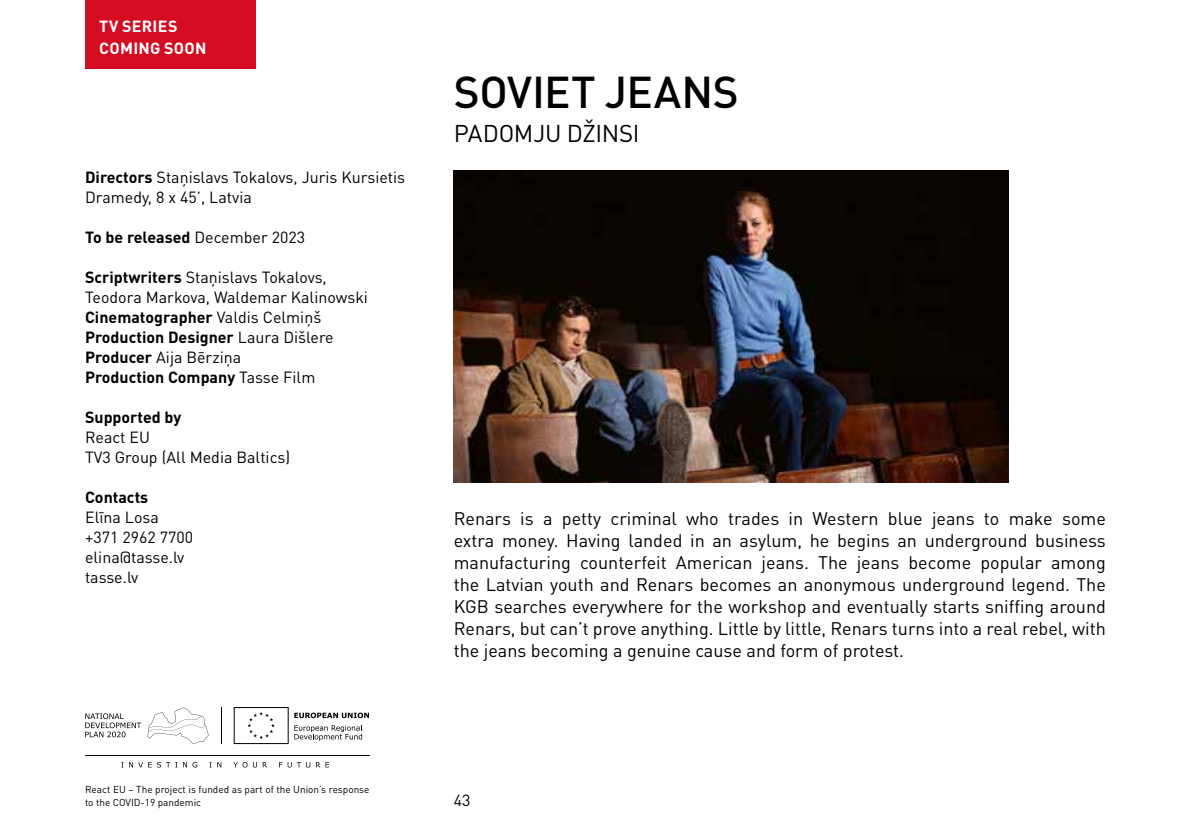
<style>
.page{position:relative;width:1191px;height:840px;background:#fff}
.page>*{position:absolute;margin:0;border:0;box-sizing:border-box;transform-origin:0 0}
.t1{font:500 44px "DIN Pro";letter-spacing:-.01em;color:#000}
.t2{font:24px "DIN Pro";letter-spacing:-.015em;color:#000}
.t3{font:18px/22px "DIN Pro";color:#000;text-align:justify}
.t4{font:16px/20px "DIN Pro";color:#000}
.t5{font:700 16px "DIN Pro";color:#000}
.t6{font:700 16px/22px "DIN Pro";letter-spacing:.015em;color:#fff}
.t7{font:10px/13px "DIN Pro";color:#000}
.s1{font-weight:700}
.s2{font-weight:400}
</style>
<div class="page">
<div style="left:85px;top:0;width:170px;height:68px;background:#d50b21"></div>
<img style="left:454px;top:170px;width:554px;height:312px">
<div style="left:234px;top:707px;width:54px;height:36px;border:1px solid #000"></div>
<svg style="left:247px;top:712px;width:28px;height:26px"></svg>
<svg style="left:294px;top:712px;width:75px;height:5px"></svg>
<svg style="left:294px;top:725px;width:68px;height:15px"></svg>
<svg style="left:129px;top:762px;width:48px;height:5px"></svg>
<svg style="left:183px;top:762px;width:14px;height:5px"></svg>
<svg style="left:210px;top:762px;width:11px;height:5px"></svg>
<svg style="left:233px;top:762px;width:14px;height:5px"></svg>
<svg style="left:253px;top:762px;width:4px;height:5px"></svg>
<svg style="left:263px;top:762px;width:4px;height:5px"></svg>
<svg style="left:288px;top:762px;width:22px;height:5px"></svg>
<svg style="left:316px;top:762px;width:13px;height:5px"></svg>
<hr style="left:221px;top:707px;width:1px;height:36px;background:#000">
<hr style="left:85px;top:755px;width:284px;height:1px;background:#000">
<svg style="left:148px;top:707px;width:61px;height:36px"></svg>
<svg style="left:85px;top:713px;width:56px;height:24px"></svg>
<p class="t6" style="left:99px;top:14px;width:109px">TV SERIES<br>COMING SOON</p>
<p class="t4" style="left:85px;top:166px;width:321px"><span class="s1">Directors</span> Staņislavs Tokalovs, Juris Kursietis<br>Dramedy, 8 x 45’, Latvia</p>
<p class="t5" style="left:85px;top:226px;width:222px">To be released <span class="s2">December 2023</span></p>
<p class="t4" style="left:85px;top:266px;width:284px"><span class="s1">Scriptwriters</span> Staņislavs Tokalovs, Teodora Markova, Waldemar Kalinowski <span class="s1">Cinematographer</span> Valdis Celmiņš <span class="s1">Production Designer</span> Laura Dišlere <span class="s1">Producer</span> Aija Bērziņa<br><span class="s1">Production Company</span> Tasse Film</p>
<p class="t5" style="left:85px;top:406px;width:98px">Supported by</p>
<p class="t4" style="left:85px;top:426px;width:207px">React EU<br>TV3 Group (All Media Baltics)</p>
<p class="t5" style="left:85px;top:486px;width:65px">Contacts</p>
<p class="t4" style="left:85px;top:506px;width:110px">Elīna Losa +371 2962 7700 elina@tasse.lv tasse.lv</p>
<p class="t7" style="left:85px;top:782px;width:286px">React EU – The project is funded as part of the Union’s response to the COVID-19 pandemic</p>
<h1 class="t1" style="left:454px;top:62px;width:286px">SOVIET JEANS</h1>
<h2 class="t2" style="left:454px;top:117px;width:187px">PADOMJU DŽINSI</h2>
<p class="t3" style="left:454px;top:506px;width:654px">Renars is a petty criminal who trades in Western blue jeans to make some extra money. Having landed in an asylum, he begins an underground business manufacturing counterfeit American jeans. The jeans become popular among the Latvian youth and Renars becomes an anonymous underground legend. The KGB searches everywhere for the workshop and eventually starts sniffing around Renars, but can’t prove anything. Little by little, Renars turns into a real rebel, with the jeans becoming a genuine cause and form of protest.</p>
<p class="t4" style="left:454px;top:789px;width:18px">43</p>
</div>
